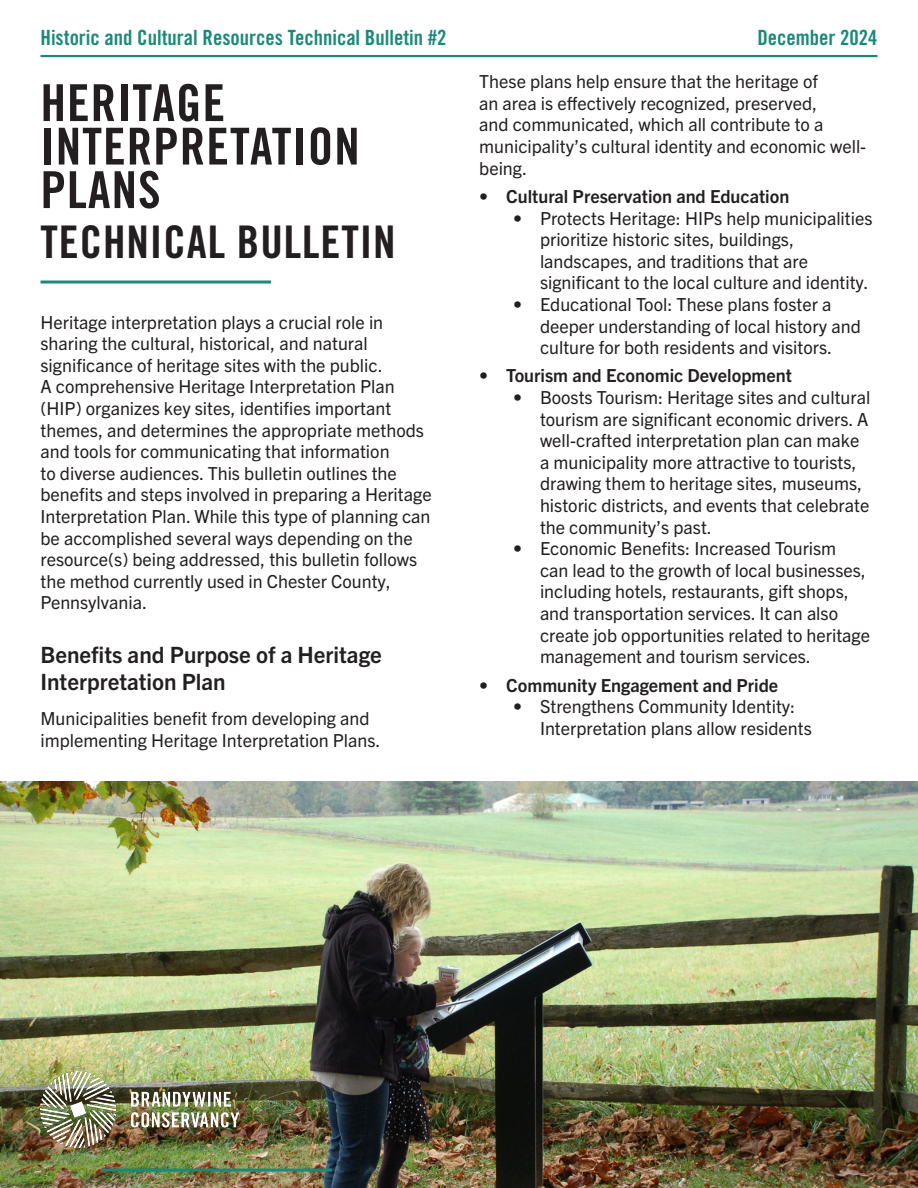
<style>
.page{position:relative;width:918px;height:1188px;background:#fff}
.page>*{position:absolute;margin:0;border:0;box-sizing:border-box;transform-origin:0 0}
.Title-Technical_Bulletin{font:51px/43.5px "Trade Gothic LT Std Bd Cn 20";letter-spacing:.02em;color:#231f20}
.Title-Technical_Bulletin-2{font:45px "Trade Gothic LT Std Bd Cn 20";letter-spacing:.02em;color:#231f20}
.Section_headings{font:700 22.5px/27px "Trade Gothic Next LT Pro";color:#231f20}
.t1{font:21px "Trade Gothic LT Std Bd Cn 20";color:#198a79}
.t2{font:18px/21.6px "Trade Gothic Next LT Pro";color:#231f20}
.t3{font:700 18px "Trade Gothic Next LT Pro";color:#231f20}
</style>
<div class="page">
<img style="left:1px;top:782px;width:917px;height:406px">
<svg style="left:40px;top:280px;width:231px;height:4px"></svg>
<hr style="left:40px;top:55px;width:838px;height:2px;background:#198a79">
<hr style="left:102px;top:1169px;width:230px;height:3px;background:#198a79">
<img style="left:40px;top:1072px;width:198px;height:76px">
<p class="t1" style="left:40px;top:25px;width:408px">Historic and Cultural Resources Technical Bulletin #2</p>
<p class="t1" style="left:757px;top:25px;width:122px">December 2024</p>
<p class="Title-Technical_Bulletin" style="left:40px;top:81px;width:321px">HERITAGE<br>INTERPRETATION<br>PLANS</p>
<p class="Title-Technical_Bulletin-2" style="left:40px;top:215px;width:357px">TECHNICAL BULLETIN</p>
<p class="t2" style="left:40px;top:310px;width:393px">Heritage interpretation plays a crucial role in sharing the cultural, historical, and natural significance of heritage sites with the public.<br>A comprehensive Heritage Interpretation Plan (HIP) organizes key sites, identifies important themes, and determines the appropriate methods and tools for communicating that information<br>to diverse audiences. This bulletin outlines the benefits and steps involved in preparing a Heritage Interpretation Plan. While this type of planning can be accomplished several ways depending on the resource(s) being addressed, this bulletin follows the method currently used in Chester County, Pennsylvania.</p>
<p class="Section_headings" style="left:40px;top:640px;width:343px">Benefits and Purpose of a Heritage<br>Interpretation Plan</p>
<p class="t2" style="left:40px;top:707px;width:342px">Municipalities benefit from developing and implementing Heritage Interpretation Plans.</p>
<p class="t2" style="left:479px;top:70px;width:389px">These plans help ensure that the heritage of<br>an area is effectively recognized, preserved,<br>and communicated, which all contribute to a municipality’s cultural identity and economic well&shy;being.</p>
<p class="t3" style="left:479px;top:184px;width:312px">• Cultural Preservation and Education</p>
<p class="t2" style="left:540px;top:206px;width:334px;text-indent:-27px">• Protects Heritage: HIPs help municipalities prioritize historic sites, buildings, landscapes, and traditions that are significant to the local culture and identity.</p>
<p class="t2" style="left:540px;top:292px;width:322px;text-indent:-27px">• Educational Tool: These plans foster a deeper understanding of local history and culture for both residents and visitors.</p>
<p class="t3" style="left:479px;top:363px;width:314px">• Tourism and Economic Development</p>
<p class="t2" style="left:540px;top:386px;width:332px;text-indent:-27px">• Boosts Tourism: Heritage sites and cultural tourism are significant economic drivers. A well-crafted interpretation plan can make a municipality more attractive to tourists, drawing them to heritage sites, museums, historic districts, and events that celebrate the community’s past.</p>
<p class="t2" style="left:540px;top:537px;width:332px;text-indent:-27px">• Economic Benefits: Increased Tourism<br>can lead to the growth of local businesses, including hotels, restaurants, gift shops, and transportation services. It can also create job opportunities related to heritage management and tourism services.</p>
<p class="t3" style="left:479px;top:673px;width:301px">• Community Engagement and Pride</p>
<p class="t2" style="left:540px;top:695px;width:273px;text-indent:-27px">• Strengthens Community Identity:<br>Interpretation plans allow residents</p>
</div>
